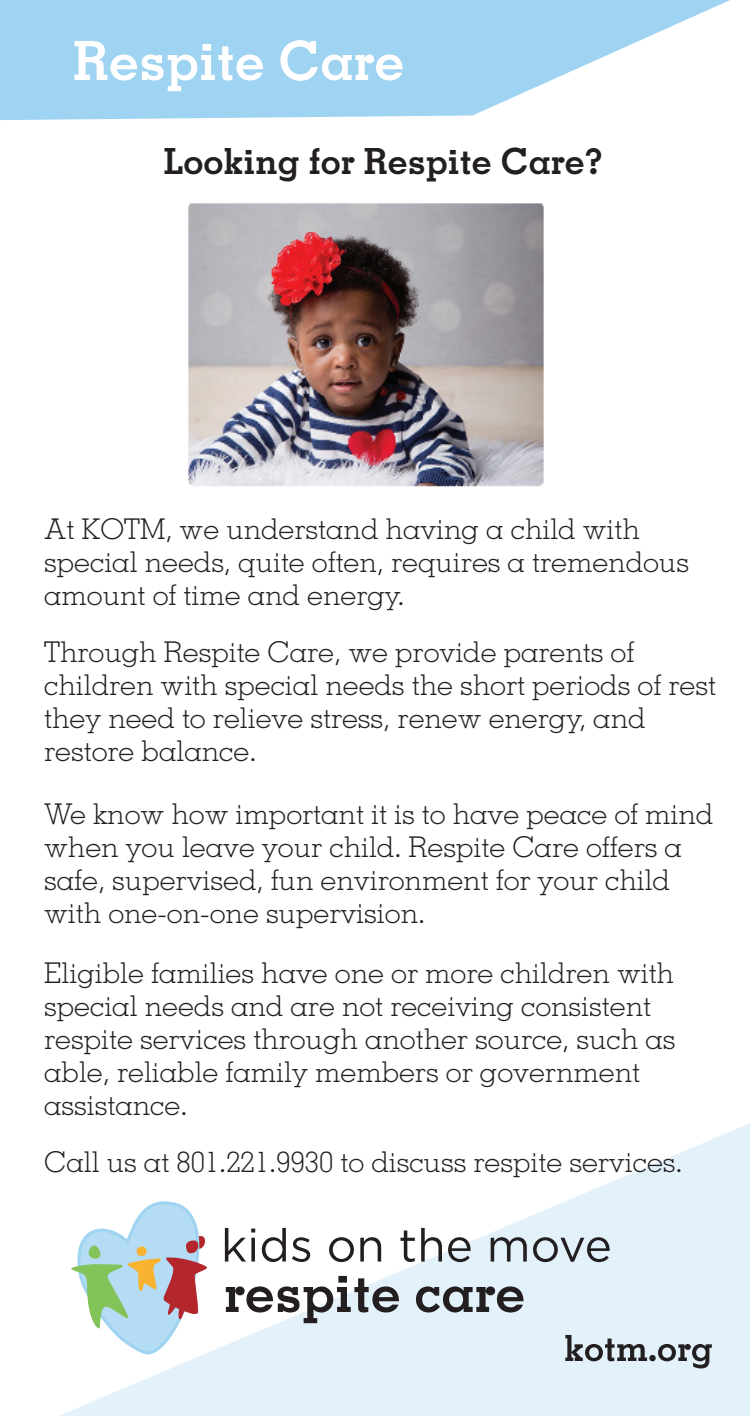
<style>
.page{position:relative;width:750px;height:1416px;background:#fff}
.page>*{position:absolute;margin:0;border:0;box-sizing:border-box;transform-origin:0 0}
.t1{font:700 54px "Memphis LT Std";color:#231f20}
.t2{font:700 54px "Memphis LT Std";color:#fff}
.t3{font:700 36px "Memphis LT Std";color:#231f20}
.t4{font:300 28.5px/33px "Memphis LT Std";color:#231f20}
</style>
<div class="page">
<svg style="left:61px;top:1123px;width:689px;height:292px;fill:#e2f1fa"></svg>
<svg style="left:37px;top:0;width:693px;height:112px;fill:#9ed3f1"></svg>
<svg style="left:0;top:112px;width:480px;height:8px;fill:#9ed3f1"></svg>
<svg style="left:68px;top:1195px;width:579px;height:165px"></svg>
<svg style="left:649px;top:1354px;width:7px;height:6px"></svg>
<svg style="left:658px;top:1343px;width:54px;height:25px"></svg>
<img style="left:188px;top:203px;width:356px;height:284px">
<h1 class="t2" style="left:73px;top:27px;width:333px">Respite Care</h1>
<p class="t3" style="left:164px;top:138px;width:441px">Looking for Respite Care?</p>
<p class="t4" style="left:44px;top:512px;width:646px">At KOTM, we understand having a child with special needs, quite often, requires a tremendous amount of time and energy.</p>
<p class="t4" style="left:44px;top:635px;width:673px">Through Respite Care, we provide parents of children with special needs the short periods of rest they need to relieve stress, renew energy, and restore balance.</p>
<p class="t4" style="left:44px;top:797px;width:671px">We know how important it is to have peace of mind when you leave your child. Respite Care offers a safe, supervised, fun environment for your child with one-on-one supervision.</p>
<p class="t4" style="left:44px;top:956px;width:633px">Eligible families have one or more children with special needs and are not receiving consistent respite services through another source, such as able, reliable family members or government assistance.</p>
<p class="t4" style="left:44px;top:1145px;width:640px">Call us at 801.221.9930 to discuss respite services.</p>
<h1 class="t1" style="left:224px;top:1258px;width:303px">respite care</h1>
</div>
